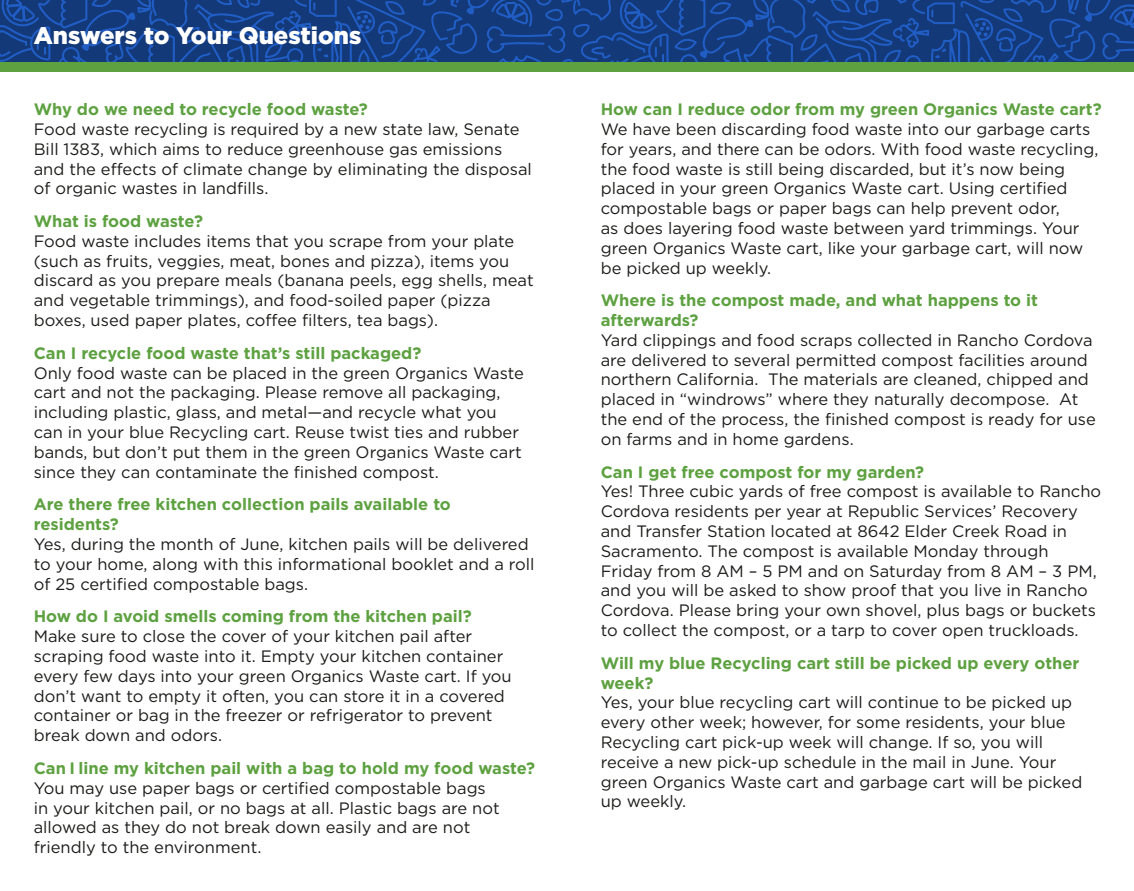
<style>
.page{position:relative;width:1134px;height:891px;background:#fff}
.page>*{position:absolute;margin:0;border:0;box-sizing:border-box;transform-origin:0 0}
.Headline_1{font:900 24px "Gotham HTF";color:#fff}
.Body_Text{font:16.5px/19.8px "Gotham";color:#1c1c1a}
.Sub_Headline{font:700 16.5px/19.8px "Gotham";color:#5da140}
</style>
<div class="page">
<svg style="left:0;top:0;width:1134px;height:63px;background:#174186"></svg>
<div style="left:0;top:63px;width:1134px;height:9px;background:#5da140"></div>
<p class="Headline_1" style="left:34px;top:22px;width:329px">Answers to Your Questions</p>
<p class="Sub_Headline" style="left:34px;top:99px;width:336px">Why do we need to recycle food waste?</p>
<p class="Body_Text" style="left:34px;top:119px;width:500px">Food waste recycling is required by a new state law, Senate Bill 1383, which aims to reduce greenhouse gas emissions and the effects of climate change by eliminating the disposal of organic wastes in landfills.</p>
<p class="Sub_Headline" style="left:34px;top:211px;width:171px">What is food waste?</p>
<p class="Body_Text" style="left:34px;top:231px;width:501px">Food waste includes items that you scrape from your plate (such as fruits, veggies, meat, bones and pizza), items you discard as you prepare meals (banana peels, egg shells, meat and vegetable trimmings), and food-soiled paper (pizza boxes, used paper plates, coffee filters, tea bags).</p>
<p class="Sub_Headline" style="left:34px;top:343px;width:389px">Can I recycle food waste that’s still packaged?</p>
<p class="Body_Text" style="left:34px;top:363px;width:492px">Only food waste can be placed in the green Organics Waste cart and not the packaging. Please remove all packaging, including plastic, glass, and metal—and recycle what you can in your blue Recycling cart. Reuse twist ties and rubber bands, but don’t put them in the green Organics Waste cart since they can contaminate the finished compost.</p>
<p class="Sub_Headline" style="left:34px;top:495px;width:419px">Are there free kitchen collection pails available to residents?</p>
<p class="Body_Text" style="left:34px;top:534px;width:502px">Yes, during the month of June, kitchen pails will be delivered to your home, along with this informational booklet and a roll of 25 certified compostable bags.</p>
<p class="Sub_Headline" style="left:34px;top:607px;width:440px">How do I avoid smells coming from the kitchen pail?</p>
<p class="Body_Text" style="left:34px;top:626px;width:480px">Make sure to close the cover of your kitchen pail after scraping food waste into it. Empty your kitchen container every few days into your green Organics Waste cart. If you don’t want to empty it often, you can store it in a covered container or bag in the freezer or refrigerator to prevent break down and odors.</p>
<p class="Sub_Headline" style="left:34px;top:758px;width:503px">Can I line my kitchen pail with a bag to hold my food waste?</p>
<p class="Body_Text" style="left:34px;top:778px;width:468px">You may use paper bags or certified compostable bags in your kitchen pail, or no bags at all. Plastic bags are not allowed as they do not break down easily and are not friendly to the environment.</p>
<p class="Sub_Headline" style="left:601px;top:99px;width:502px">How can I reduce odor from my green Organics Waste cart?</p>
<p class="Body_Text" style="left:601px;top:119px;width:499px">We have been discarding food waste into our garbage carts for years, and there can be odors. With food waste recycling, the food waste is still being discarded, but it’s now being placed in your green Organics Waste cart. Using certified compostable bags or paper bags can help prevent odor,<br>as does layering food waste between yard trimmings. Your green Organics Waste cart, like your garbage cart, will now be picked up weekly.</p>
<p class="Sub_Headline" style="left:601px;top:290px;width:439px">Where is the compost made, and what happens to it afterwards?</p>
<p class="Body_Text" style="left:601px;top:330px;width:497px">Yard clippings and food scraps collected in Rancho Cordova are delivered to several permitted compost facilities around northern California. The materials are cleaned, chipped and placed in “windrows” where they naturally decompose. At the end of the process, the finished compost is ready for use on farms and in home gardens.</p>
<p class="Sub_Headline" style="left:601px;top:462px;width:325px">Can I get free compost for my garden?</p>
<p class="Body_Text" style="left:601px;top:481px;width:502px">Yes! Three cubic yards of free compost is available to Rancho Cordova residents per year at Republic Services’ Recovery and Transfer Station located at 8642 Elder Creek Road in Sacramento. The compost is available Monday through Friday from 8 AM – 5 PM and on Saturday from 8 AM – 3 PM, and you will be asked to show proof that you live in Rancho Cordova. Please bring your own shovel, plus bags or buckets to collect the compost, or a tarp to cover open truckloads.</p>
<p class="Sub_Headline" style="left:601px;top:653px;width:480px">Will my blue Recycling cart still be picked up every other week?</p>
<p class="Body_Text" style="left:601px;top:692px;width:483px">Yes, your blue recycling cart will continue to be picked up every other week; however, for some residents, your blue Recycling cart pick-up week will change. If so, you will receive a new pick-up schedule in the mail in June. Your green Organics Waste cart and garbage cart will be picked up weekly.</p>
</div>
